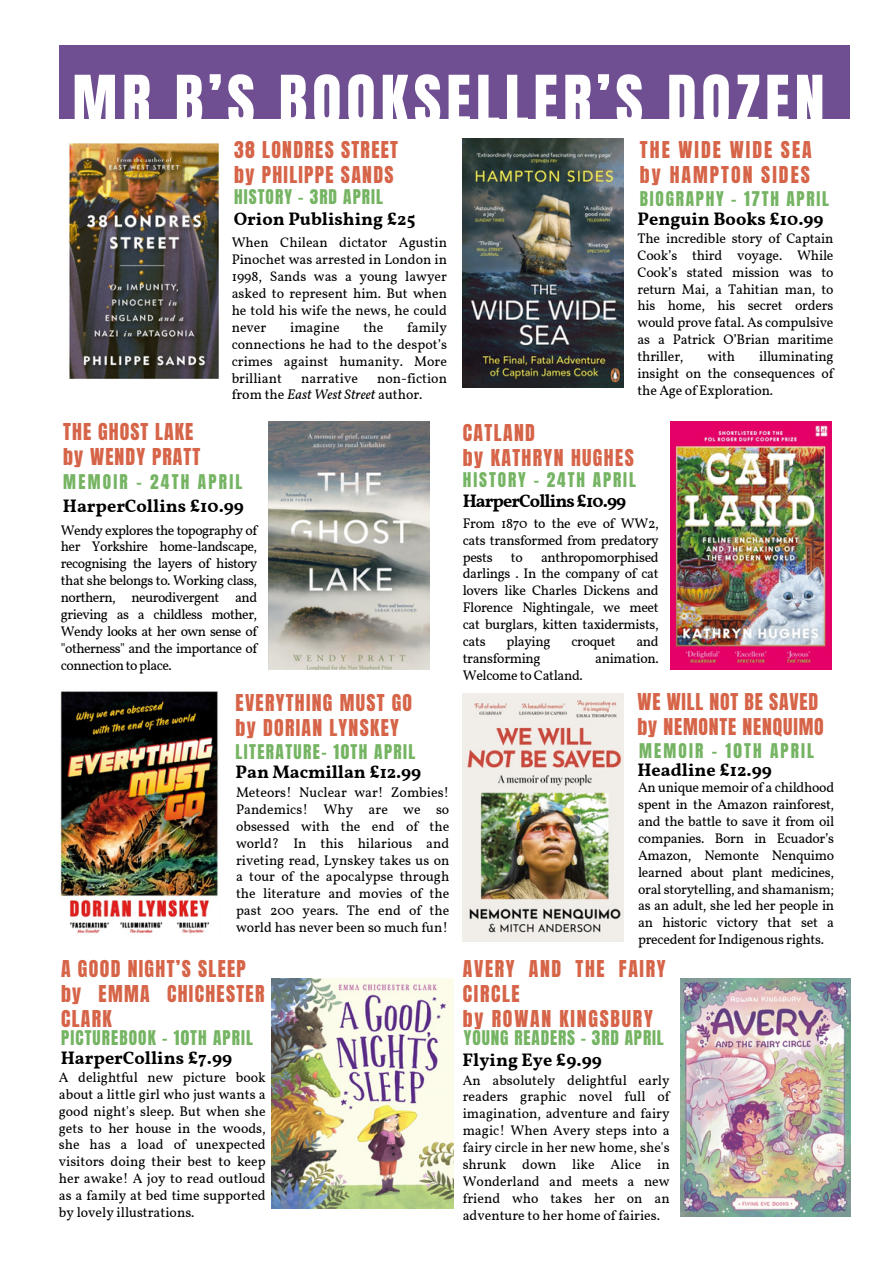
<style>
.page{position:relative;width:894px;height:1264px;background:#fff}
.page>*{position:absolute;margin:0;border:0;box-sizing:border-box;transform-origin:0 0}
.t1{font:60.15px "Anton";letter-spacing:.08em;color:#fff}
.t2{font:19.8px/24.8px "Anton";letter-spacing:.065em;color:#d66448}
.t3{font:19.8px/24.8px "Anton";letter-spacing:.085em;color:#d66448}
.t4{font:19.8px/24.8px "Anton";letter-spacing:.04em;color:#d66448}
.t5{font:19.8px/24.8px "Anton";letter-spacing:.105em;color:#d66448}
.t6{font:700 18px "Vollkorn";color:#000}
.t7{font:700 18px "Vollkorn";letter-spacing:-.05em;color:#000}
.t8{font:17.25px "Anton";letter-spacing:.08em;color:#75b463}
.t9{font:17.25px "Anton";letter-spacing:.05em;color:#75b463}
.t10{font:17.25px "Anton";letter-spacing:.1em;color:#75b463}
.t11{font:17.25px "Anton";letter-spacing:.11em;color:#75b463}
.t12{font:17.25px "Anton";letter-spacing:.125em;color:#75b463}
.t13{font:17.25px "Anton";letter-spacing:.13em;color:#75b463}
.t14{font:17.25px "Anton";letter-spacing:.06em;color:#75b463}
.t15{font:13.95px/17px "Vollkorn";letter-spacing:-.015em;color:#000;text-align:justify}
.s1{font-style:italic}
</style>
<div class="page">
<img style="left:60px;top:691px;width:159px;height:243px">
<img style="left:463px;top:693px;width:160px;height:248px">
<img style="left:463px;top:139px;width:160px;height:248px">
<img style="left:268px;top:421px;width:161px;height:249px">
<img style="left:670px;top:421px;width:160px;height:249px">
<div style="left:59px;top:45px;width:790px;height:73px;background:#6f4f91"></div>
<img style="left:69px;top:143px;width:151px;height:236px">
<img style="left:271px;top:978px;width:182px;height:230px">
<img style="left:680px;top:978px;width:169px;height:238px">
<h1 class="t1" style="left:72px;top:58px;width:753px">MR B’S BOOKSELLER’S DOZEN</h1>
<h2 class="t2" style="left:234px;top:138px;width:165px">38 LONDRES STREET by PHILIPPE SANDS</h2>
<p class="t14" style="left:234px;top:184px;width:150px">HISTORY - 3RD APRIL</p>
<p class="t6" style="left:234px;top:207px;width:183px">Orion Publishing £25</p>
<h3 class="t15" style="left:232px;top:235px;width:217px">When Chilean dictator Agustin Pinochet was arrested in London in 1998, Sands was a young lawyer asked to represent him. But when he told his wife the news, he could never</h3>
<h3 class="t15" style="left:232px;top:320px;width:217px;text-indent:175px">family connections he had to the despot’s crimes against humanity. More brilliant</h3>
<h3 class="t15" style="left:290px;top:320px;width:51px">imagine</h3>
<h3 class="t15" style="left:363px;top:320px;width:21px">the</h3>
<h3 class="t15" style="left:232px;top:370px;width:217px;text-indent:145px">non-fiction from the <span class="s1">East West Street</span> author.</h3>
<h3 class="t15" style="left:301px;top:370px;width:58px">narrative</h3>
<p class="t2" style="left:63px;top:420px;width:139px">THE GHOST LAKE by WENDY PRATT</p>
<p class="t13" style="left:63px;top:469px;width:180px">MEMOIR - 24TH APRIL</p>
<h3 class="t6" style="left:63px;top:494px;width:182px">HarperCollins £10.99</h3>
<h3 class="t15" style="left:61px;top:522px;width:198px">Wendy explores the topography of her Yorkshire home-landscape, recognising the layers of history that she belongs to. Working class, northern, neurodivergent and grieving as a childless mother, Wendy looks at her own sense of "otherness" and the importance of connection to place.</h3>
<h4 class="t2" style="left:235px;top:690px;width:178px">EVERYTHING MUST GO by DORIAN LYNSKEY</h4>
<p class="t8" style="left:235px;top:739px;width:181px">LITERATURE- 10TH APRIL</p>
<h3 class="t6" style="left:235px;top:760px;width:187px">Pan Macmillan £12.99</h3>
<h4 class="t15" style="left:236px;top:785px;width:215px">Meteors! Nuclear war! Zombies!<br>Pandemics! Why are we so obsessed with the end of the world? In this hilarious and riveting read, Lynskey takes us on a tour of the apocalypse through the literature and movies of the past 200 years. The end of the world has never been so much fun!</h4>
<p class="t2" style="left:61px;top:956px;width:205px">A GOOD NIGHT’S SLEEP by EMMA CHICHESTER<br>CLARK</p>
<h3 class="t8" style="left:61px;top:1025px;width:193px">PICTUREBOOK - 10TH APRIL</h3>
<h4 class="t6" style="left:61px;top:1046px;width:173px">HarperCollins £7.99</h4>
<h4 class="t15" style="left:59px;top:1069px;width:208px">A delightful new picture book about a little girl who just wants a good night's sleep. But when she gets to her house in the woods, she has a load of unexpected visitors doing their best to keep her awake! A joy to read outloud as a family at bed time supported by lovely illustrations.</h4>
<h2 class="t5" style="left:639px;top:138px;width:173px">THE WIDE WIDE SEA by HAMPTON SIDES</h2>
<h2 class="t10" style="left:639px;top:186px;width:190px">BIOGRAPHY - 17TH APRIL</h2>
<p class="t6" style="left:637px;top:207px;width:187px">Penguin Books £10.99</p>
<p class="t15" style="left:637px;top:231px;width:197px">The incredible story of Captain Cook’s third voyage. While Cook’s stated mission was to return Mai, a Tahitian man, to his home, his secret orders would prove fatal. As compulsive as a Patrick O’Brian maritime thriller,</p>
<p class="t15" style="left:637px;top:349px;width:197px;text-indent:121px">illuminating insight on the consequences of the Age of Exploration.</p>
<p class="t15" style="left:707px;top:349px;width:29px">with</p>
<p class="t2" style="left:463px;top:420px;width:172px">CATLAND<br>by KATHRYN HUGHES</p>
<h4 class="t11" style="left:463px;top:467px;width:174px">HISTORY - 24TH APRIL</h4>
<h4 class="t7" style="left:462px;top:490px;width:165px">HarperCollins£10.99</h4>
<h2 class="t15" style="left:462px;top:515px;width:197px">From 1870 to the eve of WW2, cats transformed from predatory pests</h2>
<h2 class="t15" style="left:462px;top:549px;width:197px;text-indent:78px">anthropomorphised darlings . In the company of cat lovers like Charles Dickens and Florence Nightingale, we meet cat burglars, kitten taxidermists, cats</h2>
<h2 class="t15" style="left:510px;top:549px;width:13px">to</h2>
<h2 class="t15" style="left:506px;top:634px;width:46px">playing</h2>
<h2 class="t15" style="left:571px;top:634px;width:46px">croquet</h2>
<h2 class="t15" style="left:636px;top:634px;width:24px">and</h2>
<h2 class="t15" style="left:462px;top:651px;width:79px">transforming</h2>
<h2 class="t15" style="left:595px;top:651px;width:65px">animation.</h2>
<h2 class="t15" style="left:462px;top:667px;width:122px">Welcome to Catland.</h2>
<h3 class="t4" style="left:637px;top:689px;width:188px">WE WILL NOT BE SAVED by NEMONTE NENQUIMO</h3>
<h2 class="t12" style="left:639px;top:738px;width:176px">MEMOIR - 10TH APRIL</h2>
<h2 class="t6" style="left:637px;top:759px;width:136px">Headline £12.99</h2>
<p class="t15" style="left:638px;top:780px;width:197px">An unique memoir of a childhood spent in the Amazon rainforest, and the battle to save it from oil companies. Born in Ecuador’s Amazon, Nemonte Nenquimo learned about plant medicines, oral storytelling, and shamanism; as an adult, she led her people in an historic victory that set a precedent for Indigenous rights.</p>
<p class="t3" style="left:463px;top:956px;width:204px">AVERY AND THE FAIRY<br>CIRCLE<br>by ROWAN KINGSBURY</p>
<h3 class="t9" style="left:464px;top:1025px;width:201px">YOUNG READERS - 3RD APRIL</h3>
<p class="t6" style="left:462px;top:1049px;width:141px">Flying Eye £9.99</p>
<h3 class="t15" style="left:462px;top:1072px;width:208px">An absolutely delightful early readers graphic novel full of imagination, adventure and fairy magic! When Avery steps into a fairy circle in her new home, she's shrunk down like Alice in Wonderland and meets a new friend who takes her on an adventure to her home of fairies.</h3>
</div>
